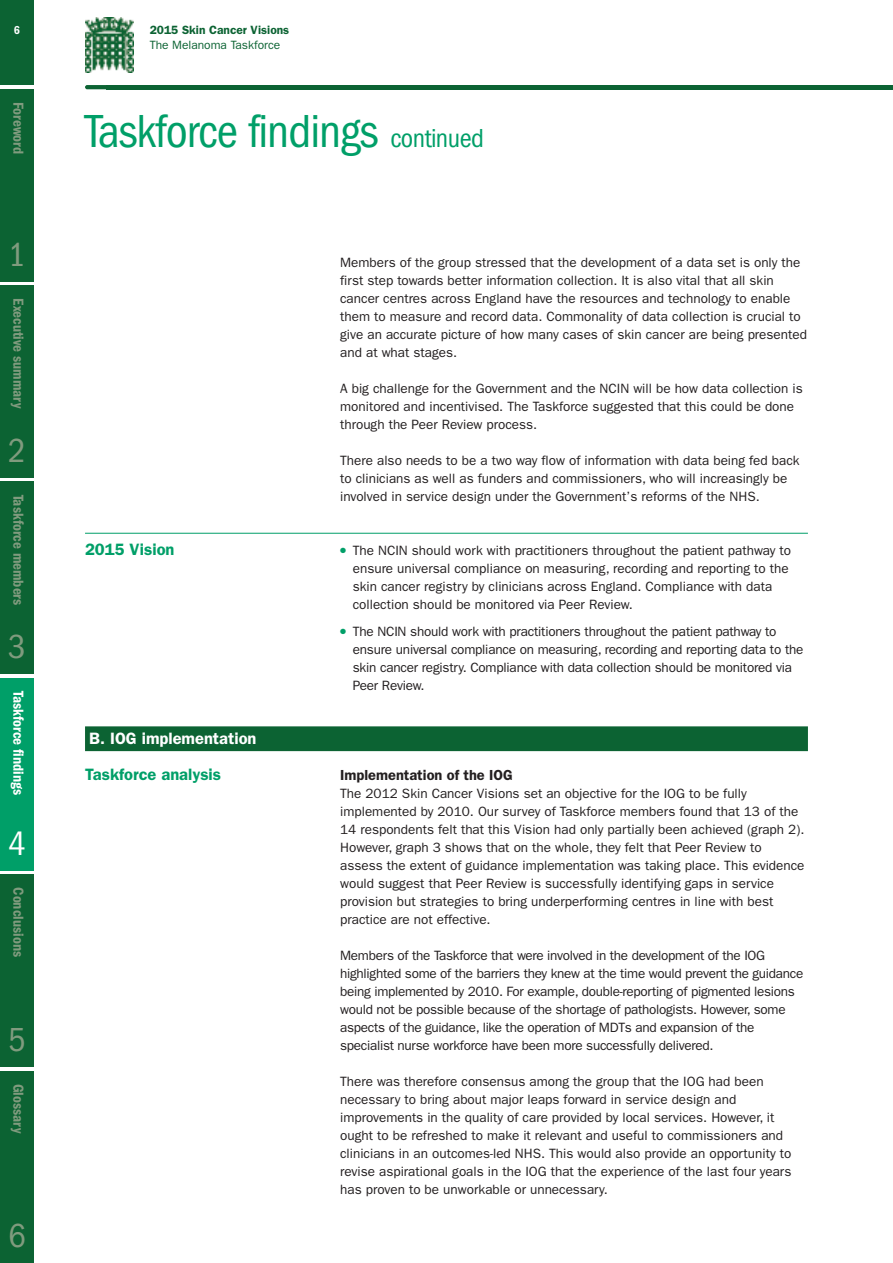
<style>
.page{position:relative;width:893px;height:1263px;background:#fff}
.page>*{position:absolute;margin:0;border:0;box-sizing:border-box;transform-origin:0 0}
.t1{font:condensed 48px "Franklin Gothic";letter-spacing:-.02em;color:#009f68}
.t2{font:condensed 34.5px "Franklin Gothic";color:#809b7e}
.t3{font:condensed 34.5px "Franklin Gothic";color:#fff}
.t4{font:600 16.5px "Franklin Gothic";color:#009f68}
.t5{font:600 16.5px "Franklin Gothic";color:#fff}
.t6{font:600 condensed 15px "Franklin Gothic";color:#809b7e}
.t7{font:600 condensed 15px "Franklin Gothic";color:#fff}
.t8{font:600 14.7px "Franklin Gothic";color:#231f20}
.t9{font:13.5px/18px "Franklin Gothic";color:#231f20}
.t10{font:13.5px/18px "Franklin Gothic";letter-spacing:-.02em;color:#231f20}
.t11{font:600 12px "Franklin Gothic";color:#0c6333}
.t12{font:12px "Franklin Gothic";color:#0c6333}
.t13{font:600 condensed 12px "Franklin Gothic";color:#fff}
.s1{font-size:27px}
.s2{color:#009f68}
</style>
<div class="page">
<hr style="left:106px;top:85px;width:787px;height:4px;background:#0c6333">
<hr style="left:85px;top:85px;width:43px;height:4px;background:#0c6333;border-radius:2px">
<img style="left:86px;top:17px;width:47px;height:56px">
<div style="left:0;top:0;width:34px;height:85px;background:#0c6333"></div>
<div style="left:0;top:89px;width:34px;height:192px;background:#0c6333"></div>
<div style="left:0;top:286px;width:34px;height:192px;background:#0c6333"></div>
<div style="left:0;top:482px;width:34px;height:192px;background:#0c6333"></div>
<div style="left:0;top:678px;width:34px;height:192px;background:#009f68"></div>
<div style="left:0;top:874px;width:34px;height:193px;background:#0c6333"></div>
<div style="left:0;top:1071px;width:34px;height:192px;background:#0c6333"></div>
<hr style="left:85px;top:533px;width:723px;height:1px;background:#009f68">
<div style="left:85px;top:726px;width:723px;height:25px;background:#0c6333"></div>
<p class="t13" style="left:14px;top:26px;width:8px">6</p>
<p class="t6" style="left:23px;top:102px;width:72px;rotate:90deg">Introduction</p>
<p class="t6" style="left:23px;top:102px;width:54px;rotate:90deg">Foreword</p>
<h2 class="t2" style="left:8px;top:243px;width:19px">1</h2>
<p class="t6" style="left:23px;top:298px;width:111px;rotate:90deg">Executive summary</p>
<h2 class="t2" style="left:8px;top:439px;width:19px">2</h2>
<p class="t6" style="left:23px;top:495px;width:112px;rotate:90deg">Taskforce members</p>
<h2 class="t2" style="left:8px;top:635px;width:19px">3</h2>
<p class="t7" style="left:23px;top:691px;width:105px;rotate:90deg">Taskforce findings</p>
<h2 class="t3" style="left:8px;top:832px;width:19px">4</h2>
<p class="t6" style="left:23px;top:887px;width:71px;rotate:90deg">Conclusions</p>
<h2 class="t2" style="left:8px;top:1028px;width:19px">5</h2>
<p class="t6" style="left:23px;top:1084px;width:51px;rotate:90deg">Glossary</p>
<h2 class="t2" style="left:8px;top:1224px;width:19px">6</h2>
<p class="t11" style="left:150px;top:26px;width:141px">2015 Skin Cancer Visions</p>
<p class="t12" style="left:150px;top:41px;width:132px">The Melanoma Taskforce</p>
<h1 class="t1" style="left:85px;top:115px;width:400px">Taskforce findings <span class="s1">continued</span></h1>
<p class="t9" style="left:340px;top:254px;width:468px">Members of the group stressed that the development of a data set is only the first step towards better information collection. It is also vital that all skin cancer centres across England have the resources and technology to enable them to measure and record data. Commonality of data collection is crucial to give an accurate picture of how many cases of skin cancer are being presented and at what stages.</p>
<p class="t9" style="left:340px;top:380px;width:464px">A big challenge for the Government and the NCIN will be how data collection is monitored and incentivised. The Taskforce suggested that this could be done through the Peer Review process.</p>
<p class="t9" style="left:340px;top:452px;width:461px">There also needs to be a two way flow of information with data being fed back to clinicians as well as funders and commissioners, who will increasingly be involved in service design under the Government’s reforms of the NHS.</p>
<p class="t4" style="left:85px;top:543px;width:91px">2015 Vision</p>
<p class="t9" style="left:353px;top:542px;width:440px;text-indent:-13px"><span class="s2">●</span> The NCIN should work with practitioners throughout the patient pathway to ensure universal compliance on measuring, recording and reporting to the skin cancer registry by clinicians across England. Compliance with data collection should be monitored via Peer Review.</p>
<p class="t9" style="left:353px;top:623px;width:452px;text-indent:-13px"><span class="s2">●</span> The NCIN should work with practitioners throughout the patient pathway to ensure universal compliance on measuring, recording and reporting data to the skin cancer registry. Compliance with data collection should be monitored via Peer Review.</p>
<p class="t5" style="left:89px;top:732px;width:169px">B. IOG implementation</p>
<p class="t4" style="left:85px;top:768px;width:138px">Taskforce analysis</p>
<p class="t8" style="left:340px;top:770px;width:174px">Implementation of the IOG</p>
<p class="t9" style="left:340px;top:785px;width:466px">The 2012 Skin Cancer Visions set an objective for the IOG to be fully implemented by 2010. Our survey of Taskforce members found that 13 of the 14 respondents felt that this Vision had only partially been achieved (graph 2).<br>However, graph 3 shows that on the whole, they felt that Peer Review to assess the extent of guidance implementation was taking place. This evidence would suggest that Peer Review is successfully identifying gaps in service provision but strategies to bring underperforming centres in line with best practice are not effective.</p>
<p class="t10" style="left:340px;top:947px;width:465px">Members of the Taskforce that were involved in the development of the IOG highlighted some of the barriers they knew at the time would prevent the guidance being implemented by 2010. For example, double-reporting of pigmented lesions would not be possible because of the shortage of pathologists. However, some aspects of the guidance, like the operation of MDTs and expansion of the specialist nurse workforce have been more successfully delivered.</p>
<p class="t9" style="left:340px;top:1073px;width:453px">There was therefore consensus among the group that the IOG had been necessary to bring about major leaps forward in service design and improvements in the quality of care provided by local services. However, it ought to be refreshed to make it relevant and useful to commissioners and clinicians in an outcomes-led NHS. This would also provide an opportunity to revise aspirational goals in the IOG that the experience of the last four years has proven to be unworkable or unnecessary.</p>
</div>
